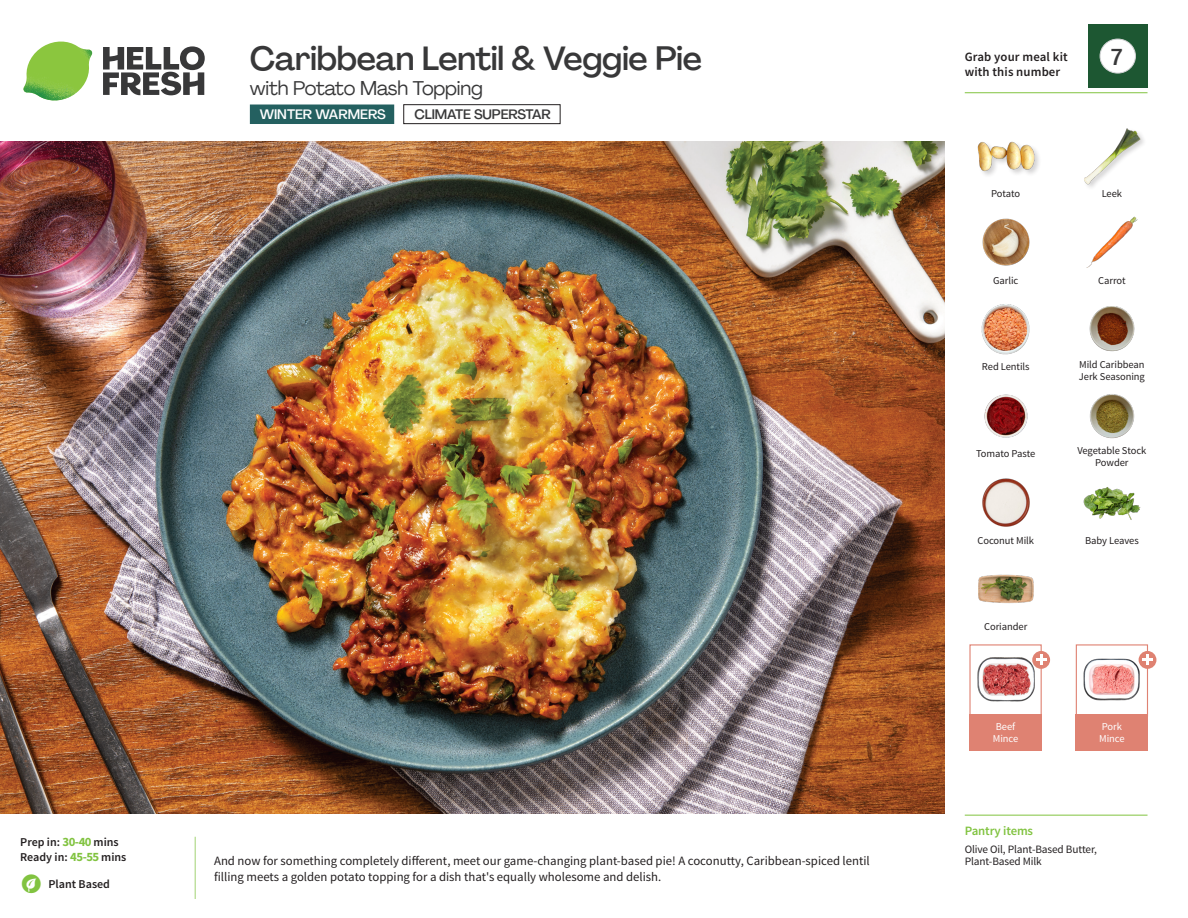
<style>
.page{position:relative;width:1188px;height:918px;background:#fff}
.page>*{position:absolute;margin:0;border:0;box-sizing:border-box;transform-origin:0 0}
._15_Titel_UK{font:500 33px "Agrandir";letter-spacing:-.015em;color:#383839}
._002_Label_Nr{font:500 22.8px "Agrandir";color:#383839;scale:.94 1}
._15_Titel_UK-2{font:19.5px "Agrandir";letter-spacing:-.01em;color:#383839}
.t1{font:500 13.5px "Agrandir";letter-spacing:-.01em;color:#383839}
.t2{font:500 13.5px "Agrandir";color:#fff}
.Step_6_Text_AU{font:12.75px/16.5px "Source Sans Pro";color:#231f20}
.t3{font:600 12.75px/15px "Source Sans Pro";letter-spacing:.01em;color:#231f20}
._04_Headers_Front{font:600 12.75px "Source Sans Pro";letter-spacing:-.01em;color:#81c340}
._04_Intro{font:600 12px "Source Sans Pro";color:#231f20}
._05_Pantry{font:11.25px/12px "Source Sans Pro";letter-spacing:-.01em;color:#231f20}
._18_FRONT_ingredients{font:10.5px/12px "Source Sans Pro";letter-spacing:-.005em;color:#231f20}
._18_FRONT_ingredients-2{font:10.5px/12px "Source Sans Pro";letter-spacing:-.005em;color:#fff}
.s1{font-weight:700;font-size:12.75px;color:#81c340}
</style>
<div class="page">
<svg style="left:103px;top:46px;width:102px;height:49px"></svg>
<img style="left:23px;top:42px;width:69px;height:59px">
<img style="left:0;top:142px;width:945px;height:672px">
<div style="left:1076px;top:644px;width:72px;height:73px;border:1px solid #df8272"></div>
<div style="left:1076px;top:714px;width:72px;height:37px;background:#df8272"></div>
<div style="left:969px;top:714px;width:73px;height:37px;background:#df8272"></div>
<img style="left:1084px;top:657px;width:55px;height:44px">
<div style="left:969px;top:644px;width:73px;height:73px;border:1px solid #df8272"></div>
<img style="left:977px;top:657px;width:57px;height:45px">
<svg style="left:1032px;top:651px;width:18px;height:18px"></svg>
<svg style="left:1036px;top:655px;width:10px;height:10px"></svg>
<img style="left:1089px;top:306px;width:46px;height:46px">
<img style="left:1089px;top:394px;width:46px;height:45px">
<img style="left:984px;top:394px;width:44px;height:44px">
<img style="left:1083px;top:487px;width:58px;height:33px">
<img style="left:978px;top:574px;width:56px;height:30px">
<img style="left:981px;top:304px;width:49px;height:51px">
<img style="left:982px;top:218px;width:48px;height:48px">
<img style="left:1086px;top:216px;width:52px;height:52px">
<div style="left:977px;top:141px;width:65px;height:37px;background:#231f20;opacity:.2"></div>
<img style="left:977px;top:141px;width:57px;height:37px">
<img style="left:1084px;top:128px;width:57px;height:57px">
<img style="left:982px;top:478px;width:48px;height:49px">
<div style="left:1139px;top:651px;width:17px;height:18px;background:#df8272;border-radius:50%"></div>
<svg style="left:1142px;top:655px;width:11px;height:10px"></svg>
<hr style="left:965px;top:815px;width:183px;height:1px;background:#81c340">
<hr style="left:965px;top:92px;width:183px;height:1px;background:#81c340">
<div style="left:1088px;top:24px;width:60px;height:64px;background:#1d5732"></div>
<div style="left:1100px;top:39px;width:35px;height:34px;background:#fff;border-radius:50%"></div>
<div style="left:1100px;top:39px;width:36px;height:34px;border:1px solid #d1d2d4;border-radius:50%"></div>
<div style="left:404px;top:104px;width:156px;height:20px;border:1px solid #231f20"></div>
<div style="left:250px;top:105px;width:144px;height:19px;background:#246060"></div>
<p class="_15_Titel_UK" style="left:250px;top:38px;width:454px">Caribbean Lentil &amp; Veggie Pie</p>
<p class="_15_Titel_UK-2" style="left:250px;top:76px;width:234px">with Potato Mash Topping</p>
<p class="t2" style="left:260px;top:106px;width:128px">WINTER WARMERS</p>
<p class="t1" style="left:414px;top:106px;width:138px">CLIMATE SUPERSTAR</p>
<p class="_04_Intro" style="left:20px;top:835px;width:100px">Prep in: <span class="s1">30-40</span> mins</p>
<p class="_04_Intro" style="left:20px;top:850px;width:108px">Ready in: <span class="s1">45-55</span> mins</p>
<p class="_04_Intro" style="left:48px;top:876px;width:63px">Plant Based</p>
<p class="Step_6_Text_AU" style="left:214px;top:852px;width:657px">And now for something completely different, meet our game-changing plant-based pie! A coconutty, Caribbean-spiced lentil filling meets a golden potato topping for a dish that's equally wholesome and delish.</p>
<p class="t3" style="left:965px;top:50px;width:104px">Grab your meal kit with this number</p>
<p class="_002_Label_Nr" style="left:1111px;top:43px;width:13px">7</p>
<p class="_18_FRONT_ingredients" style="left:991px;top:188px;width:31px">Potato</p>
<p class="_18_FRONT_ingredients" style="left:1102px;top:188px;width:22px">Leek</p>
<p class="_18_FRONT_ingredients" style="left:993px;top:274px;width:27px">Garlic</p>
<p class="_18_FRONT_ingredients" style="left:1098px;top:274px;width:29px">Carrot</p>
<p class="_18_FRONT_ingredients" style="left:982px;top:361px;width:49px">Red Lentils</p>
<p class="_18_FRONT_ingredients" style="left:1079px;top:358px;width:67px">Mild Caribbean<br>Jerk Seasoning</p>
<p class="_18_FRONT_ingredients" style="left:976px;top:448px;width:61px">Tomato Paste</p>
<p class="_18_FRONT_ingredients" style="left:1077px;top:445px;width:71px;text-align:center">Vegetable Stock<br>Powder</p>
<p class="_18_FRONT_ingredients" style="left:978px;top:534px;width:58px">Coconut Milk</p>
<p class="_18_FRONT_ingredients" style="left:1085px;top:534px;width:55px">Baby Leaves</p>
<p class="_18_FRONT_ingredients" style="left:984px;top:621px;width:45px">Coriander</p>
<p class="_18_FRONT_ingredients-2" style="left:993px;top:721px;width:27px">Beef<br>Mince</p>
<p class="_18_FRONT_ingredients-2" style="left:1099px;top:721px;width:27px">Pork<br>Mince</p>
<p class="_04_Headers_Front" style="left:965px;top:822px;width:70px">Pantry items</p>
<p class="_05_Pantry" style="left:965px;top:844px;width:134px">Olive Oil, Plant-Based Butter,<br>Plant-Based Milk</p>
</div>
